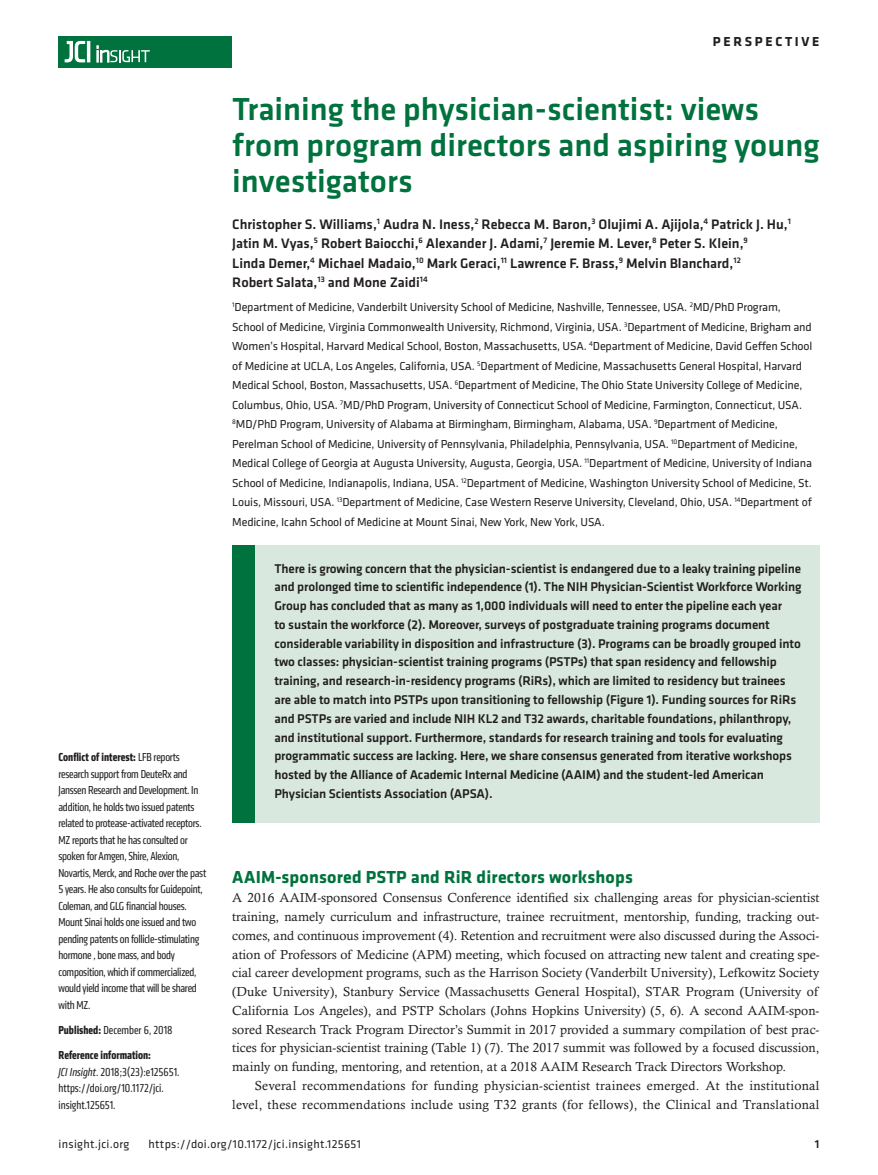
<style>
.page{position:relative;width:878px;height:1175px;background:#fff}
.page>*{position:absolute;margin:0;border:0;box-sizing:border-box;transform-origin:0 0}
.t1{font:500 33px/36px "Klavika Basic";color:#00723e}
.t2{font:700 18px "Klavika";letter-spacing:.01em;color:#00723e}
.t3{font:500 14.25px/19.5px "Klavika Basic";color:#231f20}
.t4{font:700 13.5px "Klavika Basic";letter-spacing:.2em;color:#231f20}
.t5{font:13.2px/18.8px "Calisto MT Std";letter-spacing:.02em;color:#231f20;text-align:justify}
.t6{font:500 13.2px/18.8px "Klavika Basic";letter-spacing:-.01em;color:#231f20}
.t7{font:12px/19.5px "Klavika";letter-spacing:-.01em;color:#231f20}
.t8{font:condensed 12px/16.5px "Klavika";letter-spacing:-.02em;color:#231f20}
.t9{font:condensed 12px/16.5px "Klavika";color:#231f20}
.t10{font:12px "Klavika Basic";letter-spacing:.025em;color:#231f20}
.t11{font:700 condensed 12px/25px "Klavika";color:#231f20}
.t12{font:500 12px "Klavika Basic";color:#231f20}
.s1{font-weight:700}
.s2{font-weight:400}
.s3{font-style:italic}
</style>
<div class="page">
<div style="left:59px;top:36px;width:173px;height:31px;background:#00723e"></div>
<hr style="left:87px;top:41px;width:3px;height:21px;background:#fff">
<svg style="left:64px;top:41px;width:21px;height:22px"></svg>
<svg style="left:97px;top:46px;width:53px;height:16px"></svg>
<div style="left:232px;top:546px;width:587px;height:277px;background:#d8e8df"></div>
<div style="left:232px;top:546px;width:22px;height:277px;background:#00723e"></div>
<p class="t4" style="left:713px;top:32px;width:108px">PERSPECTIVE</p>
<p class="t8" style="left:59px;top:749px;width:149px"><span class="s1">Conflict of interest:</span> LFB reports research support from DeuteRx and Janssen Research and Development. In addition, he holds two issued patents related to protease-activated receptors.<br>MZ reports that he has consulted or spoken for Amgen, Shire, Alexion, Novartis, Merck, and Roche over the past 5 years. He also consults for Guidepoint, Coleman, and GLG financial houses.<br>Mount Sinai holds one issued and two pending patents on follicle-stimulating hormone , bone mass, and body composition, which if commercialized, would yield income that will be shared with MZ.</p>
<p class="t11" style="left:59px;top:1017px;width:116px">Published: <span class="s2">December 6, 2018<br></span>Reference information:</p>
<p class="t9" style="left:59px;top:1063px;width:122px"><span class="s3">JCI Insight</span>. 2018;3(23):e125651. https://doi.org/10.1172/jci. insight.125651.</p>
<h1 class="t1" style="left:232px;top:91px;width:588px">Training the physician-scientist: views from program directors and aspiring young investigators</h1>
<p class="t3" style="left:232px;top:214px;width:560px">Christopher S. Williams,<sup>1</sup> Audra N. Iness,<sup>2</sup> Rebecca M. Baron,<sup>3</sup> Olujimi A. Ajijola,<sup>4</sup> Patrick J. Hu,<sup>1<br></sup>Jatin M. Vyas,<sup>5</sup> Robert Baiocchi,<sup>6</sup> Alexander J. Adami,<sup>7</sup> Jeremie M. Lever,<sup>8</sup> Peter S. Klein,<sup>9<br></sup>Linda Demer,<sup>4</sup> Michael Madaio,<sup>10</sup> Mark Geraci,<sup>11</sup> Lawrence F. Brass,<sup>9</sup> Melvin Blanchard,<sup>12<br></sup>Robert Salata,<sup>13</sup> and Mone Zaidi<sup>14</sup></p>
<p class="t7" style="left:232px;top:297px;width:581px"><sup>1</sup>Department of Medicine, Vanderbilt University School of Medicine, Nashville, Tennessee, USA. <sup>2</sup>MD/PhD Program, School of Medicine, Virginia Commonwealth University, Richmond, Virginia, USA. <sup>3</sup>Department of Medicine, Brigham and Women’s Hospital, Harvard Medical School, Boston, Massachusetts, USA. <sup>4</sup>Department of Medicine, David Geffen School of Medicine at UCLA, Los Angeles, California, USA. <sup>5</sup>Department of Medicine, Massachusetts General Hospital, Harvard Medical School, Boston, Massachusetts, USA. <sup>6</sup>Department of Medicine, The Ohio State University College of Medicine, Columbus, Ohio, USA. <sup>7</sup>MD/PhD Program, University of Connecticut School of Medicine, Farmington, Connecticut, USA.<br><sup>8</sup>MD/PhD Program, University of Alabama at Birmingham, Birmingham, Alabama, USA. <sup>9</sup>Department of Medicine, Perelman School of Medicine, University of Pennsylvania, Philadelphia, Pennsylvania, USA. <sup>10</sup>Department of Medicine, Medical College of Georgia at Augusta University, Augusta, Georgia, USA. <sup>11</sup>Department of Medicine, University of Indiana School of Medicine, Indianapolis, Indiana, USA. <sup>12</sup>Department of Medicine, Washington University School of Medicine, St.<br>Louis, Missouri, USA. <sup>13</sup>Department of Medicine, Case Western Reserve University, Cleveland, Ohio, USA. <sup>14</sup>Department of Medicine, Icahn School of Medicine at Mount Sinai, New York, New York, USA.</p>
<p class="t6" style="left:274px;top:558px;width:528px">There is growing concern that the physician-scientist is endangered due to a leaky training pipeline and prolonged time to scientific independence (1). The NIH Physician-Scientist Workforce Working Group has concluded that as many as 1,000 individuals will need to enter the pipeline each year<br>to sustain the workforce (2). Moreover, surveys of postgraduate training programs document considerable variability in disposition and infrastructure (3). Programs can be broadly grouped into two classes: physician-scientist training programs (PSTPs) that span residency and fellowship training, and research-in-residency programs (RiRs), which are limited to residency but trainees are able to match into PSTPs upon transitioning to fellowship (Figure 1). Funding sources for RiRs and PSTPs are varied and include NIH KL2 and T32 awards, charitable foundations, philanthropy, and institutional support. Furthermore, standards for research training and tools for evaluating programmatic success are lacking. Here, we share consensus generated from iterative workshops hosted by the Alliance of Academic Internal Medicine (AAIM) and the student-led American Physician Scientists Association (APSA).</p>
<h2 class="t2" style="left:232px;top:864px;width:402px">AAIM-sponsored PSTP and RiR directors workshops</h2>
<p class="t5" style="left:232px;top:888px;width:588px">A 2016 AAIM-sponsored Consensus Conference identified six challenging areas for physician-scientist training, namely curriculum and infrastructure, trainee recruitment, mentorship, funding, tracking out&shy;comes, and continuous improvement (4). Retention and recruitment were also discussed during the Associ&shy;ation of Professors of Medicine (APM) meeting, which focused on attracting new talent and creating spe&shy;cial career development programs, such as the Harrison Society (Vanderbilt University), Lefkowitz Society (Duke University), Stanbury Service (Massachusetts General Hospital), STAR Program (University of California Los Angeles), and PSTP Scholars (Johns Hopkins University) (5, 6). A second AAIM-spon&shy;sored Research Track Program Director’s Summit in 2017 provided a summary compilation of best prac&shy;tices for physician-scientist training (Table 1) (7). The 2017 summit was followed by a focused discussion, mainly on funding, mentoring, and retention, at a 2018 AAIM Research Track Directors Workshop.</p>
<p class="t5" style="left:232px;top:1076px;width:588px;text-align:right">Several recommendations for funding physician-scientist trainees emerged. At the institutional level, these recommendations include using T32 grants (for fellows), the Clinical and Translational</p>
<p class="t10" style="left:58px;top:1135px;width:72px">insight.jci.org</p>
<p class="t10" style="left:148px;top:1135px;width:214px">https://doi.org/10.1172/jci.insight.125651</p>
<p class="t12" style="left:814px;top:1135px;width:6px">1</p>
</div>
